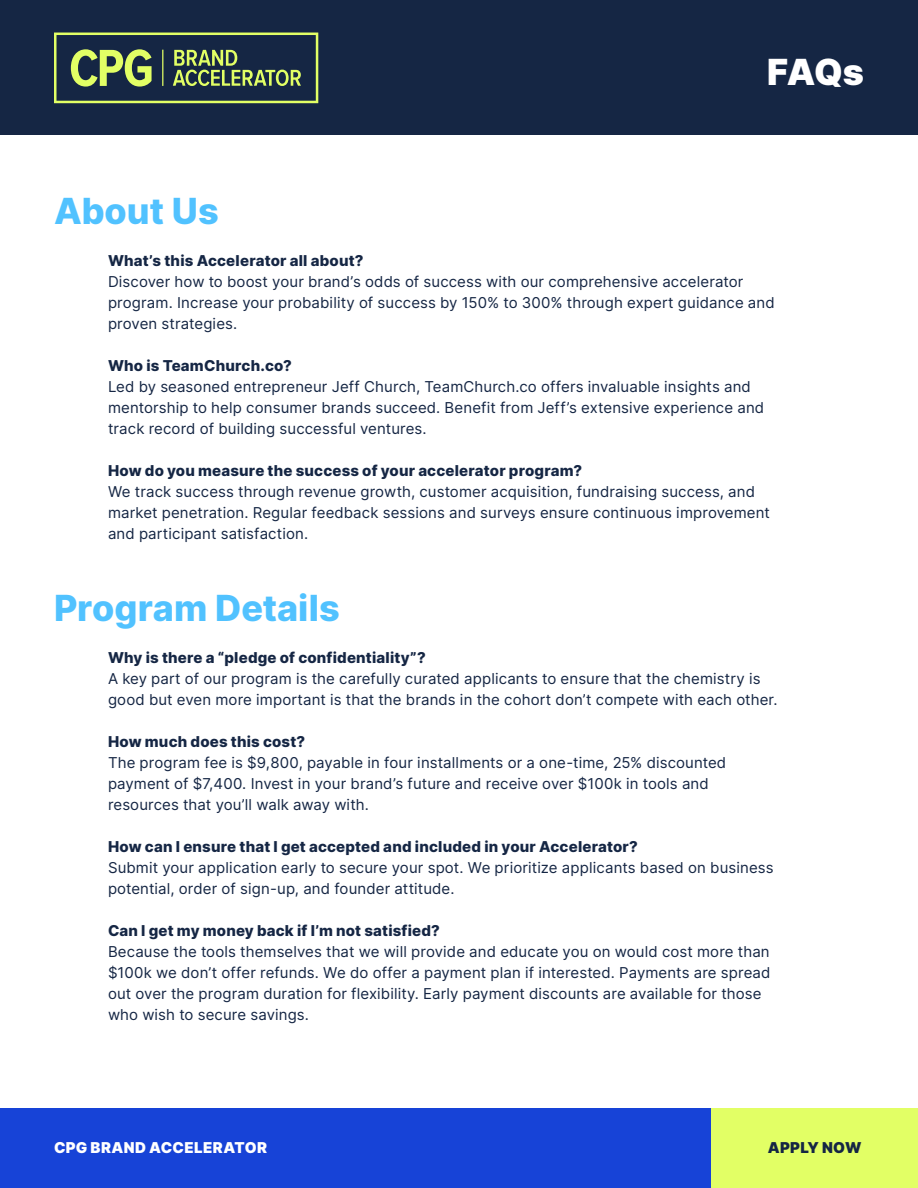
<style>
.page{position:relative;width:918px;height:1188px;background:#fff}
.page>*{position:absolute;margin:0;border:0;box-sizing:border-box;transform-origin:0 0}
.t1{font:800 36px "Inter";color:#51c2ff}
.t2{font:900 36px "Inter";color:#fff}
.t3{font:15px/21px "Inter";letter-spacing:.01em;color:#152644}
.t4{font:800 15px "Inter";letter-spacing:.01em;color:#152644}
.t5{font:900 15px "Inter";letter-spacing:.025em;color:#fff}
.t6{font:900 15px "Inter";letter-spacing:.02em;color:#152644}
</style>
<div class="page">
<div style="left:0;top:0;width:918px;height:135px;background:#152644"></div>
<svg style="left:54px;top:33px;width:264px;height:70px"></svg>
<div style="left:0;top:1108px;width:918px;height:80px;background:#1743d7"></div>
<div style="left:711px;top:1108px;width:207px;height:80px;background:#e2ff65"></div>
<h1 class="t2" style="left:767px;top:45px;width:98px">FAQs</h1>
<h1 class="t1" style="left:54px;top:184px;width:166px">About Us</h1>
<p class="t4" style="left:108px;top:249px;width:257px">What’s this Accelerator all about?</p>
<p class="t3" style="left:108px;top:271px;width:668px">Discover how to boost your brand’s odds of success with our comprehensive accelerator program. Increase your probability of success by 150% to 300% through expert guidance and proven strategies.</p>
<p class="t4" style="left:108px;top:354px;width:185px">Who is TeamChurch.co?</p>
<p class="t3" style="left:108px;top:376px;width:658px">Led by seasoned entrepreneur Jeff Church, TeamChurch.co offers invaluable insights and mentorship to help consumer brands succeed. Benefit from Jeff’s extensive experience and track record of building successful ventures.</p>
<p class="t4" style="left:108px;top:459px;width:476px">How do you measure the success of your accelerator program?</p>
<p class="t3" style="left:108px;top:481px;width:664px">We track success through revenue growth, customer acquisition, fundraising success, and market penetration. Regular feedback sessions and surveys ensure continuous improvement and participant satisfaction.</p>
<h1 class="t1" style="left:54px;top:581px;width:287px">Program Details</h1>
<p class="t4" style="left:108px;top:646px;width:319px">Why is there a “pledge of confidentiality”?</p>
<p class="t3" style="left:108px;top:668px;width:671px">A key part of our program is the carefully curated applicants to ensure that the chemistry is good but even more important is that the brands in the cohort don’t compete with each other.</p>
<p class="t4" style="left:108px;top:730px;width:199px">How much does this cost?</p>
<p class="t3" style="left:108px;top:752px;width:620px">The program fee is $9,800, payable in four installments or a one-time, 25% discounted payment of $7,400. Invest in your brand’s future and receive over $100k in tools and resources that you’ll walk away with.</p>
<p class="t4" style="left:108px;top:835px;width:532px">How can I ensure that I get accepted and included in your Accelerator?</p>
<p class="t3" style="left:108px;top:857px;width:667px">Submit your application early to secure your spot. We prioritize applicants based on business potential, order of sign-up, and founder attitude.</p>
<p class="t4" style="left:108px;top:919px;width:333px">Can I get my money back if I’m not satisfied?</p>
<p class="t3" style="left:108px;top:941px;width:664px">Because the tools themselves that we will provide and educate you on would cost more than $100k we don’t offer refunds. We do offer a payment plan if interested. Payments are spread out over the program duration for flexibility. Early payment discounts are available for those who wish to secure savings.</p>
<p class="t5" style="left:54px;top:1136px;width:215px">CPG BRAND ACCELERATOR</p>
<p class="t6" style="left:768px;top:1136px;width:95px">APPLY NOW</p>
</div>
